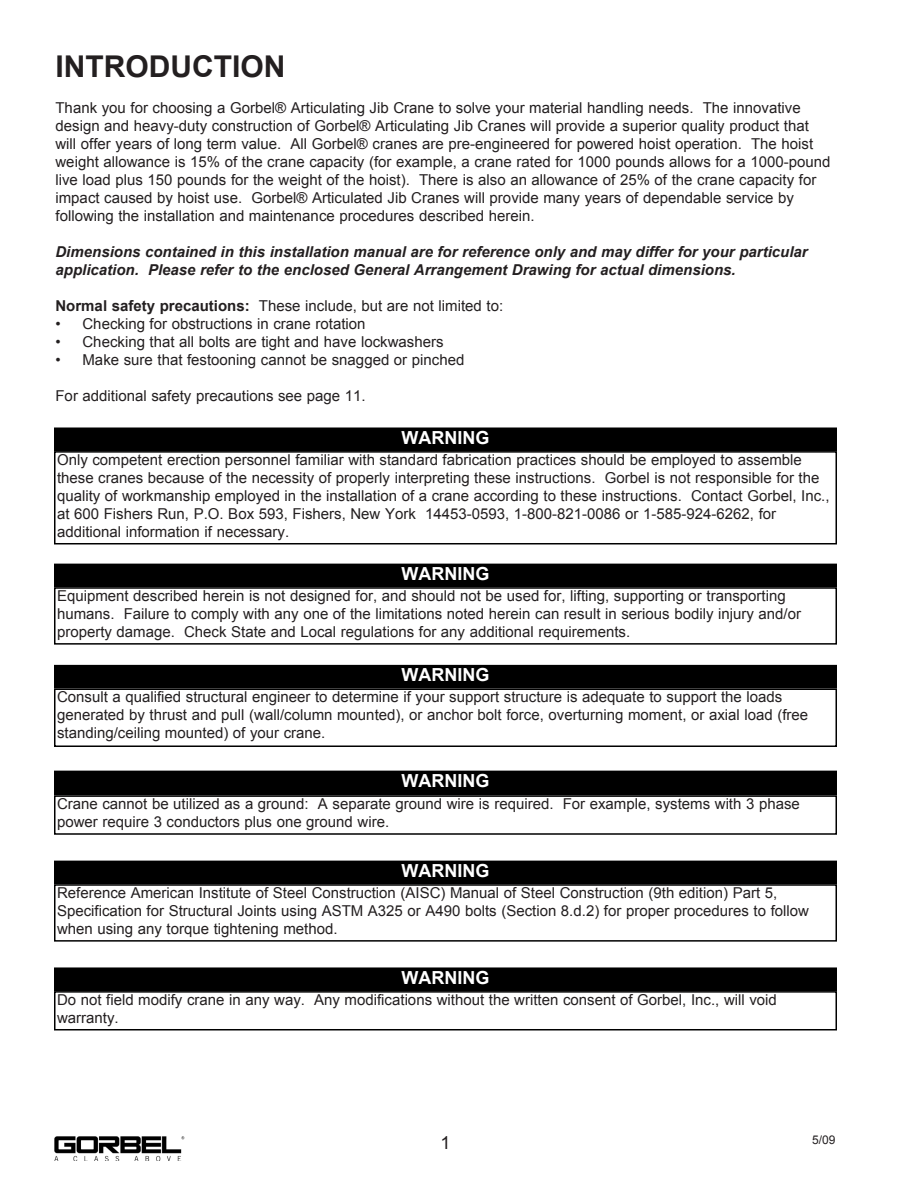
<style>
.page{position:relative;width:918px;height:1188px;background:#fff}
.page>*{position:absolute;margin:0;border:0;box-sizing:border-box;transform-origin:0 0}
.t1{font:700 30px "Arial";color:#231f20}
.t2{font:700 18px "Arial";color:#fff}
.t3{font:18px "Arial";color:#231f20}
.t4{font:15px/18px "Arial";color:#231f20}
.t5{font:italic 700 15px/18px "Arial";color:#231f20}
.t6{font:12px "Arial";color:#231f20}
.s1{font-weight:700}
</style>
<div class="page">
<div style="left:55px;top:428px;width:781px;height:22px;background:#000"></div>
<div style="left:54px;top:428px;width:783px;height:23px;border:2px solid #000"></div>
<div style="left:54px;top:451px;width:783px;height:93px;border:2px solid #000"></div>
<div style="left:55px;top:564px;width:781px;height:22px;background:#000"></div>
<div style="left:54px;top:564px;width:783px;height:23px;border:2px solid #000"></div>
<div style="left:54px;top:587px;width:783px;height:58px;border:2px solid #000"></div>
<div style="left:55px;top:666px;width:781px;height:22px;background:#000"></div>
<div style="left:54px;top:665px;width:783px;height:23px;border:2px solid #000"></div>
<div style="left:54px;top:688px;width:783px;height:59px;border:2px solid #000"></div>
<div style="left:55px;top:771px;width:781px;height:24px;background:#000"></div>
<div style="left:54px;top:795px;width:783px;height:40px;border:2px solid #000"></div>
<div style="left:55px;top:861px;width:781px;height:22px;background:#000"></div>
<div style="left:54px;top:861px;width:783px;height:23px;border:2px solid #000"></div>
<div style="left:54px;top:884px;width:783px;height:58px;border:2px solid #000"></div>
<div style="left:55px;top:968px;width:781px;height:22px;background:#000"></div>
<div style="left:54px;top:967px;width:783px;height:24px;border:2px solid #000"></div>
<div style="left:54px;top:991px;width:783px;height:39px;border:2px solid #000"></div>
<img style="left:54px;top:1136px;width:131px;height:25px">
<p class="t1" style="left:56px;top:47px;width:231px">INTRODUCTION</p>
<p class="t4" style="left:56px;top:99px;width:777px">Thank you for choosing a Gorbel® Articulating Jib Crane to solve your material handling needs. The innovative design and heavy-duty construction of Gorbel® Articulating Jib Cranes will provide a superior quality product that will offer years of long term value. All Gorbel® cranes are pre-engineered for powered hoist operation. The hoist weight allowance is 15% of the crane capacity (for example, a crane rated for 1000 pounds allows for a 1000-pound live load plus 150 pounds for the weight of the hoist). There is also an allowance of 25% of the crane capacity for impact caused by hoist use. Gorbel® Articulated Jib Cranes will provide many years of dependable service by</p>
<p class="t4" style="left:56px;top:207px;width:481px">following the installation and maintenance procedures described herein.</p>
<p class="t5" style="left:56px;top:244px;width:754px">Dimensions contained in this installation manual are for reference only and may differ for your particular application. Please refer to the enclosed General Arrangement Drawing for actual dimensions.</p>
<p class="t4" style="left:56px;top:297px;width:449px"><span class="s1">Normal safety precautions:</span> These include, but are not limited to:</p>
<p class="t4" style="left:56px;top:315px;width:312px">• Checking for obstructions in crane rotation</p>
<p class="t4" style="left:56px;top:333px;width:390px">• Checking that all bolts are tight and have lockwashers</p>
<p class="t4" style="left:56px;top:351px;width:410px">• Make sure that festooning cannot be snagged or pinched</p>
<p class="t4" style="left:56px;top:387px;width:312px">For additional safety precautions see page 11.</p>
<p class="t2" style="left:402px;top:425px;width:89px">WARNING</p>
<p class="t4" style="left:57px;top:451px;width:774px">Only competent erection personnel familiar with standard fabrication practices should be employed to assemble these cranes because of the necessity of properly interpreting these instructions. Gorbel is not responsible for the quality of workmanship employed in the installation of a crane according to these instructions. Contact Gorbel, Inc., at 600 Fishers Run, P.O. Box 593, Fishers, New York 14453-0593, 1-800-821-0086 or 1-585-924-6262, for</p>
<p class="t4" style="left:57px;top:523px;width:234px">additional information if necessary.</p>
<p class="t2" style="left:402px;top:562px;width:89px">WARNING</p>
<p class="t4" style="left:57px;top:587px;width:746px">Equipment described herein is not designed for, and should not be used for, lifting, supporting or transporting humans. Failure to comply with any one of the limitations noted herein can result in serious bodily injury and/or property damage. Check State and Local regulations for any additional requirements.</p>
<p class="t2" style="left:402px;top:663px;width:89px">WARNING</p>
<p class="t4" style="left:57px;top:688px;width:727px">Consult a qualified structural engineer to determine if your support structure is adequate to support the loads</p>
<p class="t4" style="left:57px;top:706px;width:753px">generated by thrust and pull (wall/column mounted), or anchor bolt force, overturning moment, or axial load (free</p>
<p class="t4" style="left:57px;top:724px;width:270px">standing/ceiling mounted) of your crane.</p>
<p class="t2" style="left:402px;top:769px;width:89px">WARNING</p>
<p class="t4" style="left:57px;top:795px;width:744px">Crane cannot be utilized as a ground: A separate ground wire is required. For example, systems with 3 phase power require 3 conductors plus one ground wire.</p>
<p class="t2" style="left:402px;top:859px;width:89px">WARNING</p>
<p class="t4" style="left:57px;top:884px;width:754px">Reference American Institute of Steel Construction (AISC) Manual of Steel Construction (9th edition) Part 5,<br>Specification for Structural Joints using ASTM A325 or A490 bolts (Section 8.d.2) for proper procedures to follow when using any torque tightening method.</p>
<p class="t2" style="left:402px;top:965px;width:89px">WARNING</p>
<p class="t4" style="left:57px;top:991px;width:721px">Do not field modify crane in any way. Any modifications without the written consent of Gorbel, Inc., will void</p>
<p class="t4" style="left:57px;top:1009px;width:63px">warranty.</p>
<p class="t3" style="left:440px;top:1130px;width:12px">1</p>
<p class="t6" style="left:812px;top:1132px;width:25px">5/09</p>
</div>
